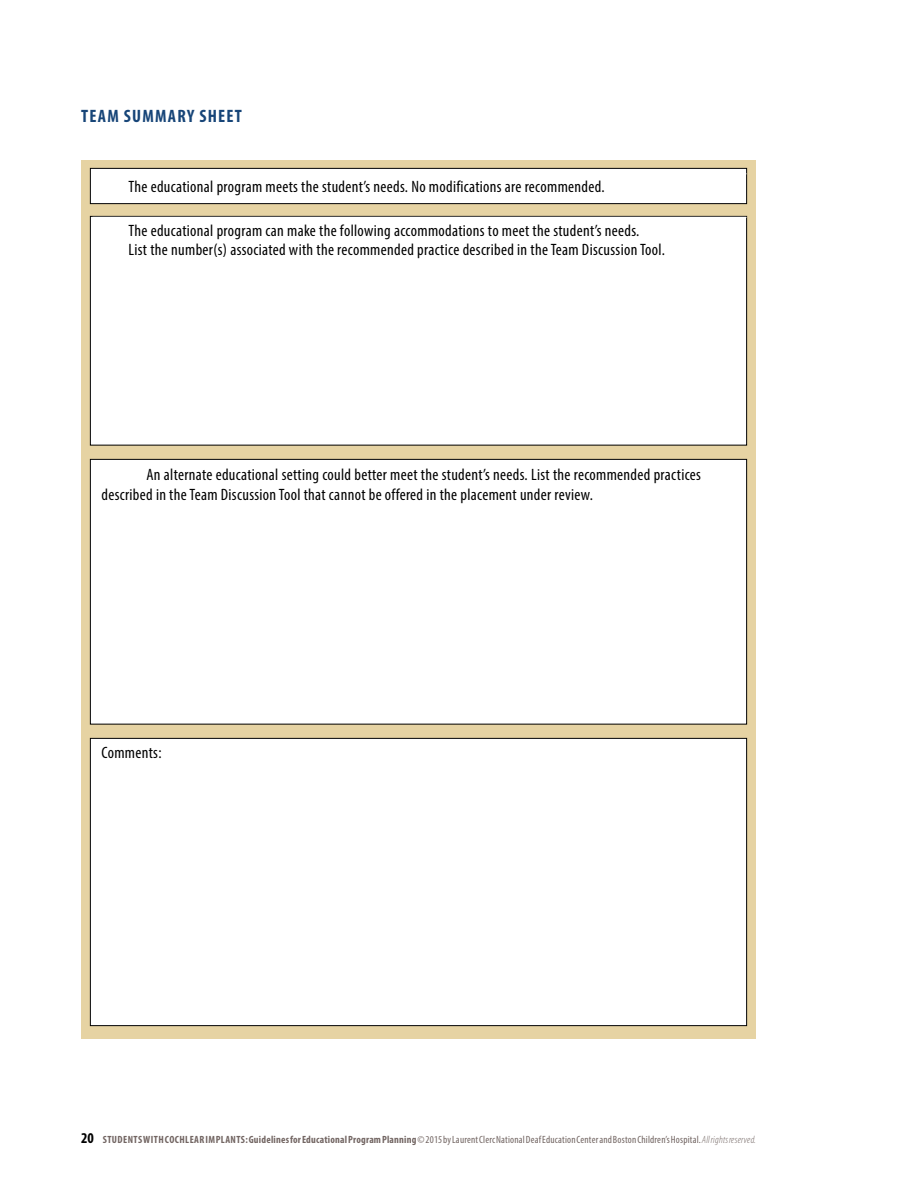
<style>
.page{position:relative;width:918px;height:1188px;background:#fff}
.page>*{position:absolute;margin:0;border:0;box-sizing:border-box;transform-origin:0 0}
.bold_form{font:700 condensed 18px "Myriad Pro";letter-spacing:.07em;color:#174578}
.indent_form2{font:condensed 16.5px/19.5px "Myriad Pro";letter-spacing:.02em;color:#000}
.indent_form{font:condensed 16.5px/19.5px "Myriad Pro";letter-spacing:.02em;color:#000}
.t1{font:condensed 10.5px "Myriad Pro";letter-spacing:.02em;color:#726562}
.s1{font-weight:700;font-size:15px;color:#000}
.s2{font-weight:700}
.s3{font-weight:300;font-style:italic}
</style>
<div class="page">
<div style="left:81px;top:160px;width:675px;height:879px;background:#e6d3a3"></div>
<div style="left:90px;top:216px;width:657px;height:229px;background:#fff"></div>
<div style="left:90px;top:168px;width:657px;height:36px;background:#fff"></div>
<div style="left:90px;top:168px;width:657px;height:36px;border:1px solid #000"></div>
<div style="left:90px;top:459px;width:657px;height:265px;background:#fff"></div>
<div style="left:90px;top:459px;width:657px;height:265px;border:1px solid #000"></div>
<div style="left:90px;top:738px;width:657px;height:288px;background:#fff"></div>
<hr style="left:93px;top:173px;width:654px;height:1px;background:#fff">
<p class="bold_form" style="left:81px;top:104px;width:162px">TEAM SUMMARY SHEET</p>
<p class="indent_form2" style="left:129px;top:177px;width:478px">The educational program meets the student’s needs. No modifications are recommended.</p>
<p class="indent_form2" style="left:129px;top:220px;width:538px">The educational program can make the following accommodations to meet the student’s needs.<br>List the number(s) associated with the recommended practice described in the Team Discussion Tool.</p>
<p class="indent_form" style="left:102px;top:465px;width:601px;text-indent:45px">An alternate educational setting could better meet the student’s needs. List the recommended practices described in the Team Discussion Tool that cannot be offered in the placement under review.</p>
<p class="indent_form" style="left:102px;top:742px;width:62px">Comments:</p>
<p class="t1" style="left:81px;top:1134px;width:677px"><span class="s1">20</span> <span class="s2">STUDENTS WITH COCHLEAR IMPLANTS: Guidelines for Educational Program Planning</span> © 2015 by Laurent Clerc National Deaf Education Center and Boston Children’s Hospital. <span class="s3">All rights reserved.</span></p>
</div>
